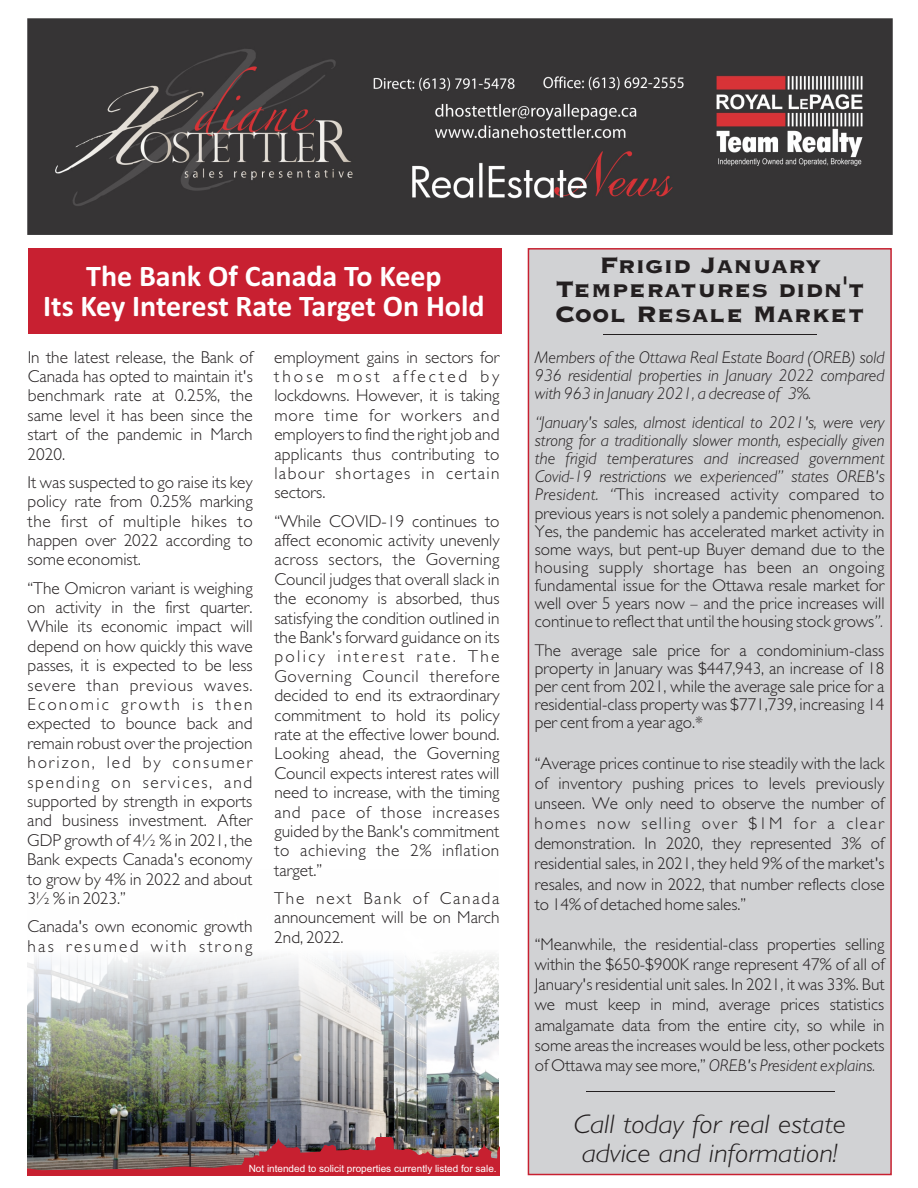
<style>
.page{position:relative;width:918px;height:1188px;background:#fff}
.page>*{position:absolute;margin:0;border:0;box-sizing:border-box;transform-origin:0 0}
.t1{font:700 30px/30px "Calibri";color:#fff;text-align:center}
.t2{font:800 29.4px/24.6px "Copperplate Gothic BT";color:#231f20;text-align:center}
.t3{font:italic 300 26.85px/29.1px "Gill Sans";color:#231f20;text-align:center;scale:1.1 1}
.t4{font:300 17.25px/19.4px "Gill Sans";color:#231f20;text-align:justify}
.t5{font:300 17.1px/18.1px "Gill Sans";color:#231f20;text-align:justify}
.t6{font:italic 300 17.1px/18.1px "Gill Sans";color:#231f20;text-align:justify}
.t7{font:10.05px "Arial";color:#fff}
.s1{font-style:italic}
</style>
<div class="page">
<img style="left:28px;top:955px;width:470px;height:183px">
<img style="left:28px;top:1138px;width:472px;height:37px">
<div style="left:28px;top:248px;width:473px;height:86px;background:#c82031"></div>
<div style="left:528px;top:249px;width:363px;height:926px;background:#d1d2d4"></div>
<div style="left:528px;top:248px;width:364px;height:927px;border:2px solid #c72030"></div>
<hr style="left:603px;top:334px;width:214px;height:1px;background:#231f20">
<hr style="left:586px;top:1091px;width:249px;height:1px;background:#231f20">
<img style="left:27px;top:18px;width:865px;height:217px">
<p class="t1" style="left:43px;top:260px;width:443px">The Bank Of Canada To Keep<br>Its Key Interest Rate Target On Hold</p>
<p class="t4" style="left:28px;top:347px;width:227px">In the latest release, the Bank of Canada has opted to maintain it's benchmark rate at 0.25%, the same level it has been since the start of the pandemic in March 2020.</p>
<p class="t4" style="left:28px;top:473px;width:227px">It was suspected to go raise its key policy rate from 0.25% marking the first of multiple hikes to happen over 2022 according to some economist.</p>
<p class="t4" style="left:27px;top:578px;width:227px">“The Omicron variant is weighing on activity in the first quarter.<br>While its economic impact will depend on how quickly this wave passes, it is expected to be less severe than previous waves.<br>Economic growth is then expected to bounce back and remain robust over the projection horizon, led by consumer spending on services, and supported by strength in exports and business investment. After GDP growth of 4½ % in 2021, the Bank expects Canada's economy to grow by 4% in 2022 and about 3½ % in 2023.”</p>
<p class="t4" style="left:27px;top:917px;width:227px">Canada's own economic growth has resumed with strong</p>
<p class="t4" style="left:274px;top:347px;width:227px">employment gains in sectors for those most affected by lockdowns. However, it is taking more time for workers and employers to find the right job and applicants thus contributing to labour shortages in certain sectors.</p>
<p class="t4" style="left:274px;top:511px;width:227px">“While COVID-19 continues to affect economic activity unevenly across sectors, the Governing Council judges that overall slack in the economy is absorbed, thus satisfying the condition outlined in the Bank's forward guidance on its policy interest rate. The Governing Council therefore decided to end its extraordinary commitment to hold its policy rate at the effective lower bound.<br>Looking ahead, the Governing Council expects interest rates will need to increase, with the timing and pace of those increases guided by the Bank's commitment to achieving the 2% inflation target.”</p>
<p class="t4" style="left:274px;top:889px;width:227px">The next Bank of Canada announcement will be on March 2nd, 2022.</p>
<p class="t7" style="left:249px;top:1161px;width:249px">Not intended to solicit properties currently listed for sale.</p>
<p class="t2" style="left:555px;top:252px;width:311px">Frigid January<br>Temperatures didn't<br>Cool Resale Market</p>
<p class="t6" style="left:535px;top:349px;width:351px">Members of the Ottawa Real Estate Board (OREB) sold 936 residential properties in January 2022 compared with 963 in January 2021, a decrease of 3%.</p>
<p class="t5" style="left:535px;top:413px;width:352px"><span class="s1">“January's sales, almost identical to 2021's, were very strong for a traditionally slower month, especially given the frigid temperatures and increased government Covid-19 restrictions we experienced” states OREB's President. “</span>This increased activity compared to previous years is not solely a pandemic phenomenon.<br>Yes, the pandemic has accelerated market activity in some ways, but pent-up Buyer demand due to the housing supply shortage has been an ongoing fundamental issue for the Ottawa resale market for well over 5 years now – and the price increases will continue to reflect that until the housing stock grows<span class="s1">”.</span></p>
<p class="t5" style="left:535px;top:641px;width:351px">The average sale price for a condominium-class property in January was $447,943, an increase of 18 per cent from 2021, while the average sale price for a residential-class property was $771,739, increasing 14 per cent from a year ago.*</p>
<p class="t5" style="left:534px;top:753px;width:352px;line-height:20.1px">“Average prices continue to rise steadily with the lack of inventory pushing prices to levels previously unseen. We only need to observe the number of homes now selling over $1M for a clear demonstration. In 2020, they represented 3% of residential sales, in 2021, they held 9% of the market's resales, and now in 2022, that number reflects close to 14% of detached home sales.”</p>
<p class="t5" style="left:535px;top:934px;width:351px;line-height:20.1px">“Meanwhile, the residential-class properties selling within the $650-$900K range represent 47% of all of January's residential unit sales. In 2021, it was 33%. But we must keep in mind, average prices statistics amalgamate data from the entire city, so while in some areas the increases would be less, other pockets of Ottawa may see more,” <span class="s1">OREB's President explains.</span></p>
<p class="t3" style="left:574px;top:1110px;width:249px">Call today for real estate advice and information!</p>
</div>
